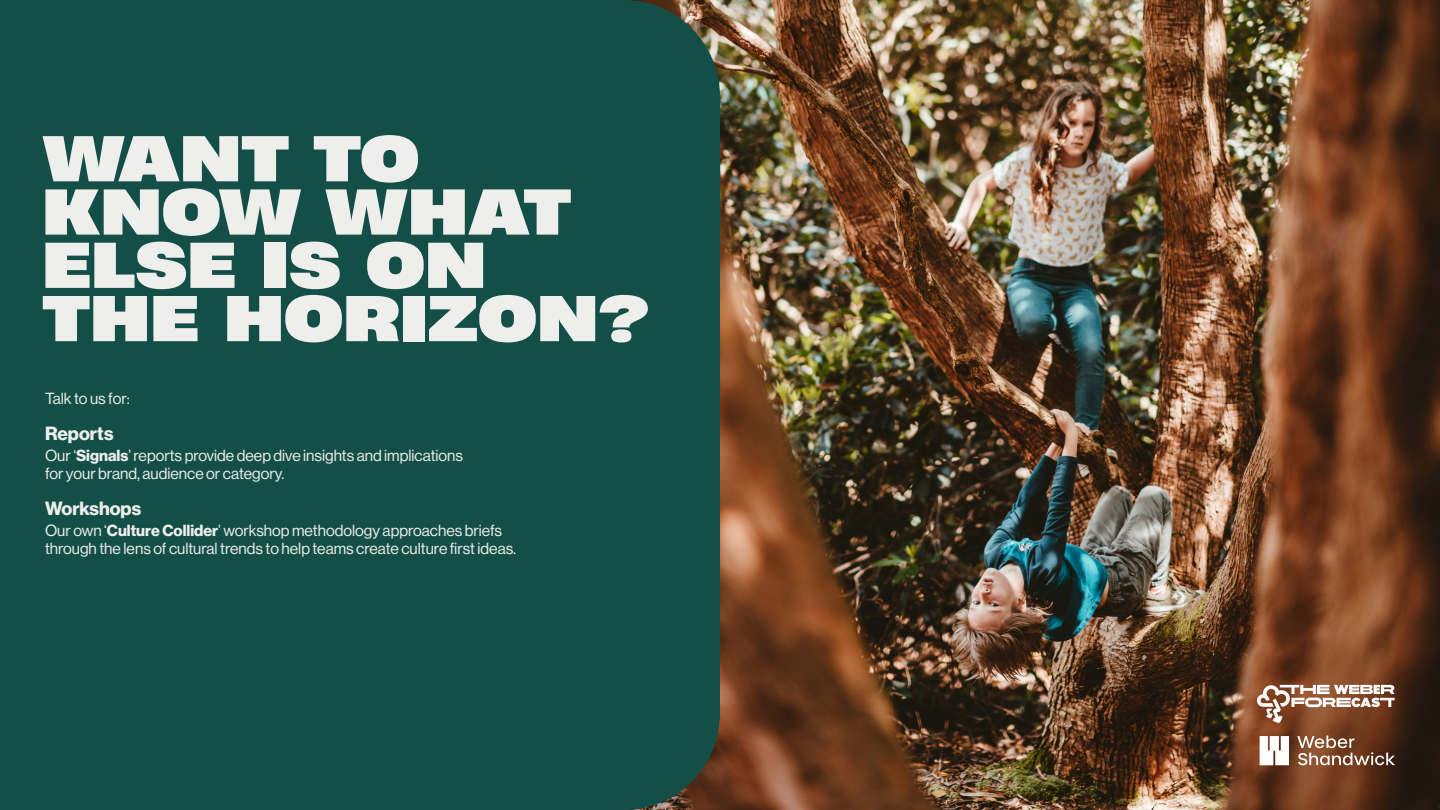
<style>
.page{position:relative;width:1440px;height:810px;background:#fff}
.page>*{position:absolute;margin:0;border:0;box-sizing:border-box;transform-origin:0 0}
.t1{font:800 60.75px/53.2px "Heading Now 87";color:#eeeeec}
.t2{font:18.75px "N Haas Grotesk DS Pro 75 Bd";color:#eeeeec}
.t3{font:15.75px/18px "N Haas Grotesk DS Pro 55 Rg";color:#eeeeec}
.s1{font-family:"N Haas Grotesk DS Pro 75 Bd"}
</style>
<div class="page">
<img style="left:720px;top:0;width:720px;height:810px">
<div style="left:0;top:0;width:720px;height:810px;background:#144f47"></div>
<svg style="left:1257px;top:685px;width:138px;height:38px"></svg>
<svg style="left:1260px;top:736px;width:135px;height:29px"></svg>
<h1 class="t1" style="left:42px;top:129px;width:608px">WANT TO<br>KNOW WHAT<br>ELSE IS ON<br>THE HORIZON?</h1>
<p class="t3" style="left:45px;top:390px;width:86px">Talk to us for:</p>
<p class="t2" style="left:45px;top:423px;width:70px">Reports</p>
<p class="t3" style="left:45px;top:447px;width:420px">Our ‘<span class="s1">Signals</span>’ reports provide deep dive insights and implications for your brand, audience or category.</p>
<p class="t2" style="left:45px;top:498px;width:98px">Workshops</p>
<p class="t3" style="left:45px;top:522px;width:473px">Our own ‘<span class="s1">Culture Collider</span>’ workshop methodology approaches briefs through the lens of cultural trends to help teams create culture first ideas.</p>
</div>
